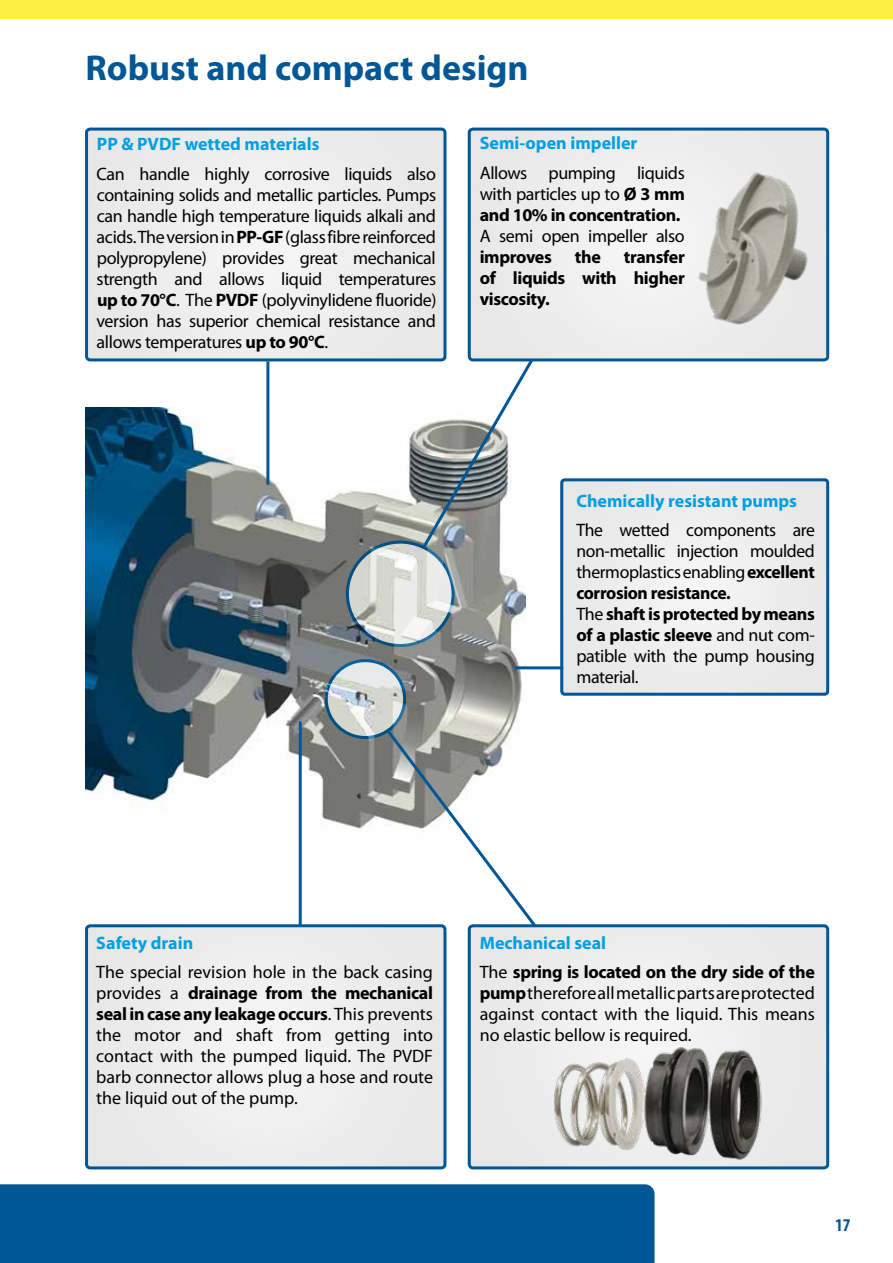
<style>
.page{position:relative;width:893px;height:1263px;background:#fff}
.page>*{position:absolute;margin:0;border:0;box-sizing:border-box;transform-origin:0 0}
.t1{font:700 36px "Myriad Pro";color:#005795}
.t2{font:18px/21px "Myriad Pro";letter-spacing:-.02em;color:#000;text-align:justify}
.t3{font:700 18px/21px "Myriad Pro";letter-spacing:-.02em;color:#000;text-align:justify}
.t4{font:700 18px "Myriad Pro";color:#009fe3}
.t5{font:700 condensed 18px "Myriad Pro";color:#005795}
.s1{font-weight:700}
.s2{color:#009fe3}
.s3{font-weight:400}
</style>
<div class="page">
<div style="left:0;top:1184px;width:655px;height:79px;background:#005795"></div>
<div style="left:0;top:0;width:893px;height:19px;background:#fff042"></div>
<img style="left:85px;top:408px;width:440px;height:435px">
<svg style="left:326px;top:661px;width:79px;height:76px;background:#ced5d5"></svg>
<div style="left:325px;top:659px;width:81px;height:80px;border:3px solid #005795;border-radius:50%"></div>
<svg style="left:347px;top:542px;width:106px;height:103px;background:#d7dbd8"></svg>
<div style="left:346px;top:541px;width:109px;height:106px;border:3px solid #005795;border-radius:50%"></div>
<svg style="left:467px;top:127px;width:361px;height:235px"></svg>
<svg style="left:559px;top:478px;width:271px;height:218px"></svg>
<svg style="left:85px;top:127px;width:362px;height:236px"></svg>
<svg style="left:467px;top:924px;width:363px;height:246px"></svg>
<svg style="left:85px;top:923px;width:362px;height:247px"></svg>
<img style="left:540px;top:1047px;width:239px;height:118px">
<img style="left:634px;top:129px;width:196px;height:233px">
<hr style="left:515px;top:666px;width:48px;height:3px;background:#005795">
<hr style="left:266px;top:361px;width:3px;height:124px;background:#005795">
<hr style="left:299px;top:721px;width:3px;height:205px;background:#005795">
<svg style="left:420px;top:356px;width:116px;height:194px"></svg>
<svg style="left:383px;top:726px;width:156px;height:204px"></svg>
<h1 class="t1" style="left:86px;top:45px;width:445px">Robust and compact design</h1>
<p class="t4" style="left:97px;top:133px;width:224px">PP &amp; PVDF wetted materials</p>
<p class="t2" style="left:96px;top:163px;width:342px">Can handle highly corrosive liquids also containing solids and metallic particles. Pumps can handle high temperature liquids alkali and acids. The version in <span class="s1">PP-GF</span> (glass fibre reinforced polypropylene) provides great mechanical strength and allows liquid temperatures <span class="s1">up to 70°C</span>. The <span class="s1">PVDF</span> (polyvinylidene fluoride) version has superior chemical resistance and allows temperatures <span class="s1">up to 90°C</span>.</p>
<p class="t4" style="left:480px;top:131px;width:159px">Semi-open impeller</p>
<p class="t2" style="left:480px;top:162px;width:207px">Allows pumping liquids with particles up to <span class="s1">Ø 3 mm and 10% in concentration.</span></p>
<p class="t2" style="left:480px;top:225px;width:207px">A semi open impeller also</p>
<p class="t3" style="left:480px;top:245px;width:74px">improves</p>
<p class="t3" style="left:575px;top:245px;width:27px">the</p>
<p class="t3" style="left:480px;top:245px;width:207px;text-indent:144px">transfer of liquids with higher viscosity.</p>
<p class="t4" style="left:576px;top:489px;width:222px">Chemically resistant pumps</p>
<p class="t2" style="left:576px;top:519px;width:240px;text-align:left">The wetted components are non-metallic injection moulded thermoplastics enabling <span class="s1">excellent corrosion resistance.<br></span>The <span class="s1">shaft is protected by means of a plastic sleeve</span> and nut com&shy;patible with the pump housing material.</p>
<p class="t4" style="left:96px;top:931px;width:98px">Safety drain</p>
<p class="t2" style="left:96px;top:961px;width:338px">The special revision hole in the back casing provides a <span class="s1">drainage from the mechanical seal in case any leakage occurs</span>. This prevents the motor and shaft from getting into contact with the pumped liquid. The PVDF barb connector allows plug a hose and route the liquid out of the pump.</p>
<p class="t3" style="left:480px;top:927px;width:337px;line-height:29.5px"><span class="s2">Mechanical seal<br></span><span class="s3">The</span> spring is located on the dry side of the</p>
<p class="t2" style="left:480px;top:982px;width:337px"><span class="s1">pump</span> therefore all metallic parts are protected against contact with the liquid. This means no elastic bellow is required.</p>
<p class="t5" style="left:835px;top:1214px;width:17px">17</p>
</div>
